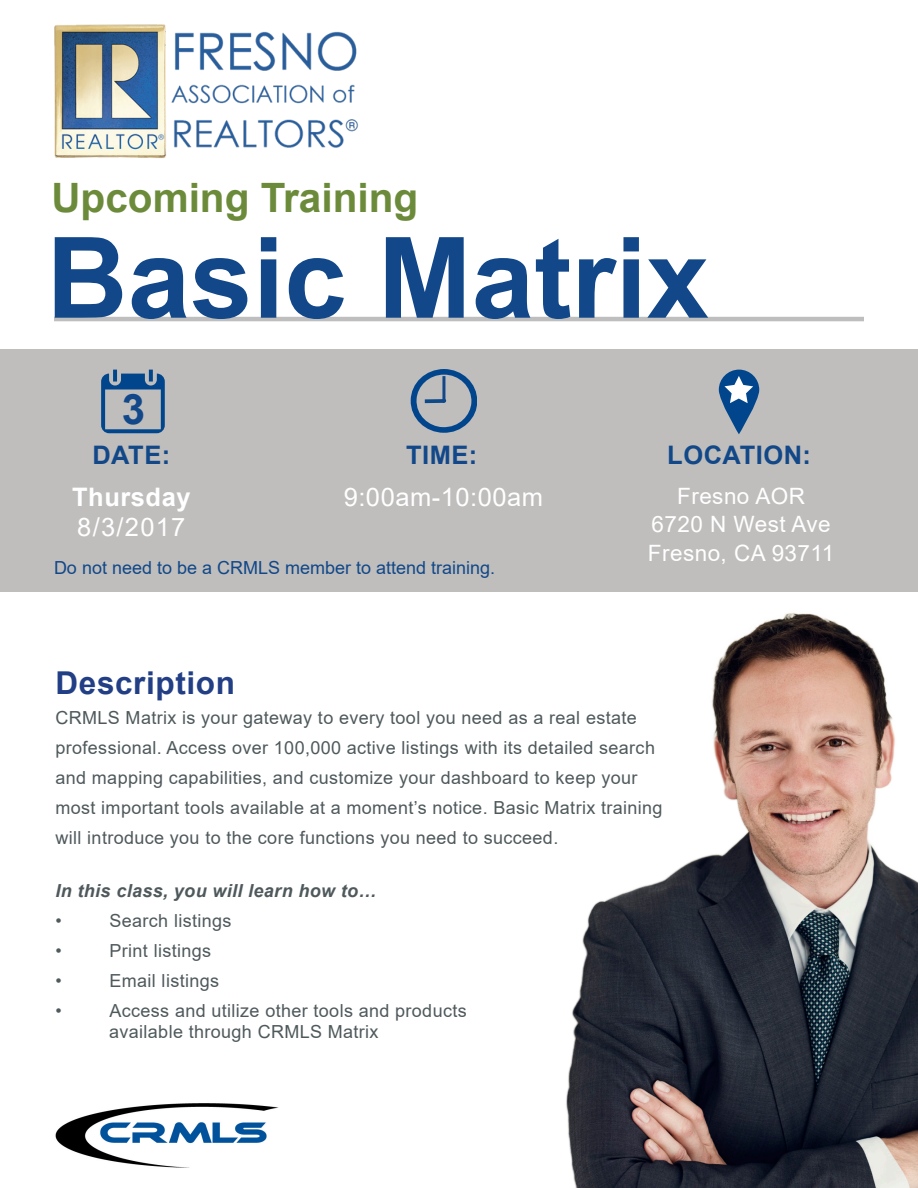
<style>
.page{position:relative;width:918px;height:1188px;background:#fff}
.page>*{position:absolute;margin:0;border:0;box-sizing:border-box;transform-origin:0 0}
.t1{font:700 112.5px "Arial";color:#124889}
.t2{font:700 42px "Arial";color:#124889}
.t3{font:700 40.5px "Arial";color:#6c8b3a}
.Main_Title{font:700 31.5px "Arial";letter-spacing:.02em;color:#223f86}
.Main_Title-2{font:700 25.5px/30px "Arial";letter-spacing:.02em;color:#fff}
.Main_Title-3{font:700 25.5px "Arial";letter-spacing:.02em;color:#124888}
.Main_Title-4{font:25.5px "Arial";letter-spacing:.02em;color:#fff}
.Main_Title-5{font:700 25.5px "Arial";color:#124889}
.Main_Title-6{font:22.5px/28.5px "Arial";letter-spacing:.02em;color:#fff}
.Main_Title-7{font:18px/30px "Arial";letter-spacing:.02em;color:#4f595c}
.t4{font:18px "Arial";color:#124888}
.Main_Title-8{font:italic 700 18px "Arial";letter-spacing:.02em;color:#4f595c}
.s1{font-weight:400}
</style>
<div class="page">
<img style="left:331px;top:591px;width:587px;height:597px">
<hr style="left:54px;top:317px;width:810px;height:4px;background:#bebebe">
<div style="left:0;top:349px;width:918px;height:242px;background:#bfbebd"></div>
<img style="left:55px;top:1103px;width:224px;height:65px">
<svg style="left:719px;top:370px;width:40px;height:64px"></svg>
<svg style="left:725px;top:376px;width:28px;height:27px"></svg>
<svg style="left:101px;top:370px;width:64px;height:63px"></svg>
<svg style="left:411px;top:369px;width:65px;height:64px"></svg>
<svg style="left:425px;top:399px;width:19px;height:4px"></svg>
<hr style="left:442px;top:376px;width:3px;height:25px;background:#124889">
<img style="left:54px;top:24px;width:304px;height:134px">
<p class="t3" style="left:51px;top:170px;width:368px">Upcoming Training</p>
<p class="t1" style="left:46px;top:199px;width:664px">Basic Matrix</p>
<p class="t2" style="left:122px;top:379px;width:25px">3</p>
<p class="Main_Title-3" style="left:92px;top:437px;width:80px">DATE:</p>
<p class="Main_Title-5" style="left:406px;top:437px;width:73px">TIME:</p>
<p class="Main_Title-3" style="left:667px;top:437px;width:145px">LOCATION:</p>
<p class="Main_Title-2" style="left:72px;top:482px;width:120px">Thursday<br><span class="s1">8/3/2017</span></p>
<p class="Main_Title-4" style="left:344px;top:480px;width:201px">9:00am-10:00am</p>
<p class="Main_Title-6" style="left:677px;top:482px;width:129px">Fresno AOR</p>
<p class="Main_Title-6" style="left:648px;top:510px;width:188px">6720 N West Ave<br>Fresno, CA 93711</p>
<p class="t4" style="left:54px;top:555px;width:443px">Do not need to be a CRMLS member to attend training.</p>
<p class="Main_Title" style="left:56px;top:661px;width:181px">Description</p>
<p class="Main_Title-7" style="left:56px;top:703px;width:609px">CRMLS Matrix is your gateway to every tool you need as a real estate professional. Access over 100,000 active listings with its detailed search and mapping capabilities, and customize your dashboard to keep your most important tools available at a moment’s notice. Basic Matrix training will introduce you to the core functions you need to succeed.</p>
<p class="Main_Title-8" style="left:56px;top:879px;width:323px">In this class, you will learn how to…</p>
<p class="Main_Title-7" style="left:56px;top:905px;width:8px">•</p>
<p class="Main_Title-7" style="left:110px;top:905px;width:124px">Search listings</p>
<p class="Main_Title-7" style="left:56px;top:935px;width:8px">•</p>
<p class="Main_Title-7" style="left:110px;top:935px;width:103px">Print listings</p>
<p class="Main_Title-7" style="left:56px;top:965px;width:8px">•</p>
<p class="Main_Title-7" style="left:110px;top:965px;width:111px">Email listings</p>
<p class="Main_Title-7" style="left:56px;top:995px;width:8px">•</p>
<p class="Main_Title-7" style="left:110px;top:995px;width:359px">Access and utilize other tools and products</p>
<p class="Main_Title-7" style="left:109px;top:1017px;width:271px">available through CRMLS Matrix</p>
</div>
